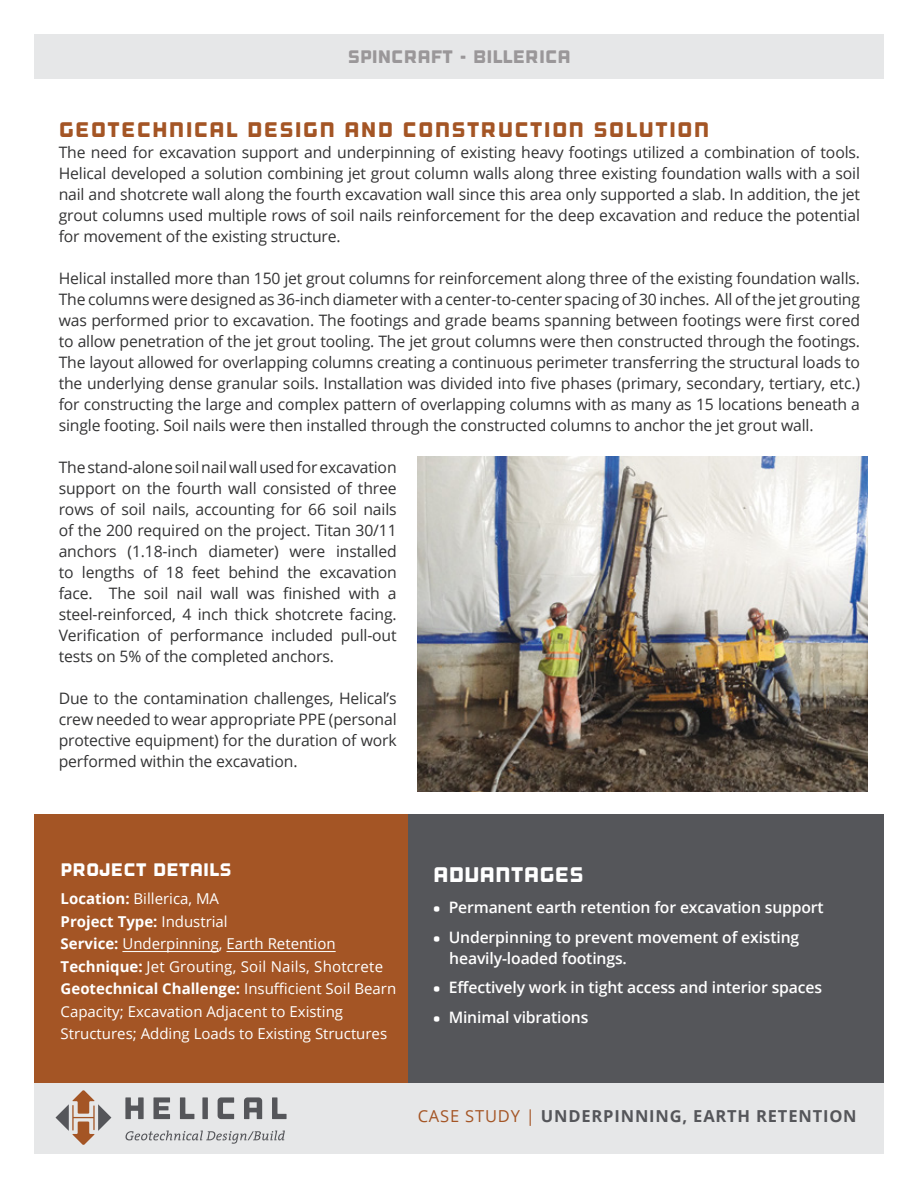
<style>
.page{position:relative;width:918px;height:1188px;background:#fff}
.page>*{position:absolute;margin:0;border:0;box-sizing:border-box;transform-origin:0 0}
.t1{font:21px "Outage";letter-spacing:.05em;color:#a45525}
.t2{font:21px "Outage";color:#fff}
.t3{font:18px "Outage";color:#9a9799}
.t4{font:18px "Outage Cut";color:#fff}
.t5{font:700 16.5px "Open Sans";letter-spacing:.05em;color:#55565a}
.t6{font:15.75px/21px "Open Sans";letter-spacing:-.01em;color:#333334;text-align:justify}
.t7{font:600 15.75px/21px "Open Sans";letter-spacing:-.01em;color:#fff}
.t8{font:15px/22.5px "Open Sans";color:#fff}
.s1{font-weight:700}
.s2{font-family:"Diavlo";font-weight:400}
.s3{font-weight:400;color:#a45525}
</style>
<div class="page">
<div style="left:34px;top:34px;width:850px;height:45px;background:#e6e7e8"></div>
<div style="left:34px;top:1081px;width:850px;height:73px;background:#e6e7e8"></div>
<svg style="left:126px;top:1131px;width:159px;height:13px"></svg>
<svg style="left:125px;top:1097px;width:19px;height:22px"></svg>
<svg style="left:153px;top:1097px;width:17px;height:22px"></svg>
<svg style="left:180px;top:1097px;width:14px;height:22px"></svg>
<div style="left:202px;top:1097px;width:6px;height:22px;background:#55565a"></div>
<svg style="left:218px;top:1097px;width:16px;height:22px"></svg>
<svg style="left:244px;top:1097px;width:18px;height:22px"></svg>
<svg style="left:272px;top:1097px;width:15px;height:22px"></svg>
<svg style="left:56px;top:1090px;width:55px;height:55px"></svg>
<div style="left:34px;top:814px;width:375px;height:268px;background:#a45525"></div>
<hr style="left:122px;top:951px;width:97px;height:1px;background:#fff">
<hr style="left:226px;top:951px;width:110px;height:1px;background:#fff">
<div style="left:409px;top:814px;width:475px;height:268px;background:#55565a"></div>
<img style="left:418px;top:456px;width:449px;height:336px">
<p class="t3" style="left:348px;top:46px;width:225px">SPINCRAFT - BILLERICA</p>
<h1 class="t1" style="left:59px;top:118px;width:652px">GEOTECHNICAL DESIGN AND CONSTRUCTION SOLUTION</h1>
<p class="t6" style="left:59px;top:142px;width:803px">The need for excavation support and underpinning of existing heavy footings utilized a combination of tools.<br>Helical developed a solution combining jet grout column walls along three existing foundation walls with a soil nail and shotcrete wall along the fourth excavation wall since this area only supported a slab. In addition, the jet grout columns used multiple rows of soil nails reinforcement for the deep excavation and reduce the potential for movement of the existing structure.</p>
<p class="t6" style="left:59px;top:268px;width:803px">Helical installed more than 150 jet grout columns for reinforcement along three of the existing foundation walls.<br>The columns were designed as 36-inch diameter with a center-to-center spacing of 30 inches. All of the jet grouting was performed prior to excavation. The footings and grade beams spanning between footings were first cored to allow penetration of the jet grout tooling. The jet grout columns were then constructed through the footings.<br>The layout allowed for overlapping columns creating a continuous perimeter transferring the structural loads to the underlying dense granular soils. Installation was divided into five phases (primary, secondary, tertiary, etc.) for constructing the large and complex pattern of overlapping columns with as many as 15 locations beneath a single footing. Soil nails were then installed through the constructed columns to anchor the jet grout wall.</p>
<p class="t6" style="left:59px;top:457px;width:340px">The stand-alone soil nail wall used for excavation support on the fourth wall consisted of three rows of soil nails, accounting for 66 soil nails of the 200 required on the project. Titan 30/11 anchors (1.18-inch diameter) were installed to lengths of 18 feet behind the excavation face. The soil nail wall was finished with a steel-reinforced, 4 inch thick shotcrete facing.<br>Verification of performance included pull-out tests on 5% of the completed anchors.</p>
<p class="t6" style="left:59px;top:688px;width:339px">Due to the contamination challenges, Helical’s crew needed to wear appropriate PPE (personal protective equipment) for the duration of work performed within the excavation.</p>
<p class="t4" style="left:61px;top:860px;width:173px">PROJECT DETAILS</p>
<p class="t8" style="left:61px;top:887px;width:337px"><span class="s1">Location:</span> Billerica, MA<br><span class="s1">Project Type:</span> Industrial<br><span class="s1">Service:</span> Underpinning, Earth Retention <span class="s1">Technique:</span> Jet Grouting, Soil Nails, Shotcrete <span class="s1">Geotechnical Challenge:</span> Insufficient Soil Bearn Capacity; Excavation Adjacent to Existing Structures; Adding Loads to Existing Structures</p>
<h1 class="t2" style="left:433px;top:862px;width:152px">ADVANTAGES</h1>
<p class="t7" style="left:433px;top:897px;width:392px"><span class="s2">•</span> Permanent earth retention for excavation support</p>
<p class="t7" style="left:449px;top:926px;width:352px;text-indent:-16px"><span class="s2">•</span> Underpinning to prevent movement of existing heavily-loaded footings.</p>
<p class="t7" style="left:433px;top:977px;width:390px"><span class="s2">•</span> Effectively work in tight access and interior spaces</p>
<p class="t7" style="left:433px;top:1006px;width:157px"><span class="s2">•</span> M inimal vibrations</p>
<p class="t5" style="left:418px;top:1104px;width:440px"><span class="s3">CASE STUDY |</span> Underpinning, Earth Retention</p>
</div>
